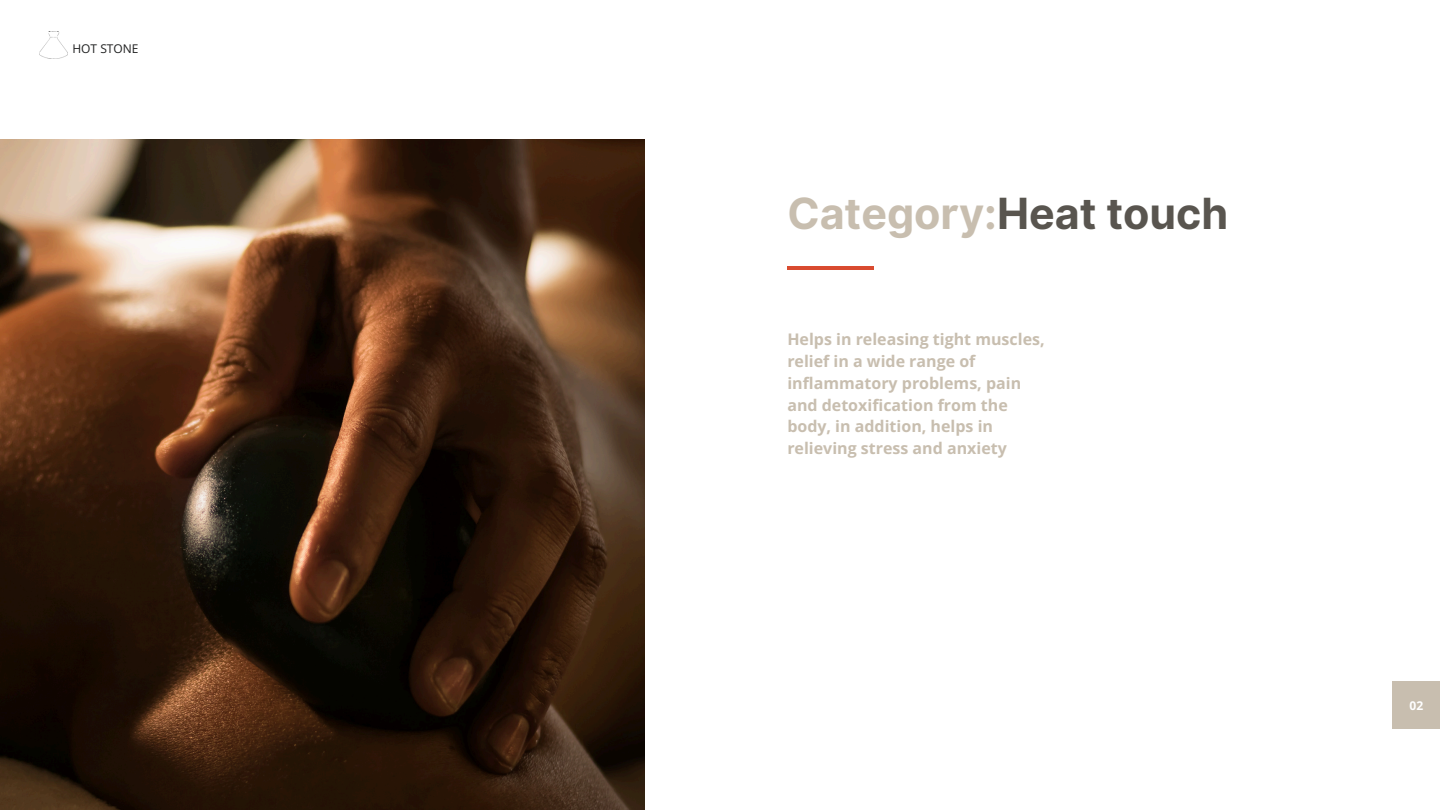
<style>
.page{position:relative;width:1440px;height:810px;background:#fff}
.page>*{position:absolute;margin:0;border:0;box-sizing:border-box;transform-origin:0 0}
.t1{font:700 43px "Inter";color:#c8beaf}
.t2{font:700 16px/21.8px "Open Sans";color:#c8beaf}
.t3{font:12px "Open Sans";color:#1f2020}
.t4{font:700 12px "Open Sans";color:#fff}
.s1{color:#59554f}
</style>
<div class="page">
<div style="left:1393px;top:682px;width:47px;height:47px;background:#c8beaf"></div>
<img style="left:0;top:139px;width:644px;height:671px">
<hr style="left:787px;top:266px;width:87px;height:3px;background:#d94b30">
<img style="left:40px;top:31px;width:28px;height:27px">
<h1 class="t3" style="left:72px;top:41px;width:68px">HOT STONE</h1>
<p class="t1" style="left:787px;top:187px;width:443px">Category:<span class="s1">Heat touch</span></p>
<p class="t2" style="left:787px;top:328px;width:259px">Helps in releasing tight muscles, relief in a wide range of inflammatory problems, pain and detoxification from the body, in addition, helps in relieving stress and anxiety</p>
<p class="t4" style="left:1410px;top:697px;width:15px">02</p>
</div>
